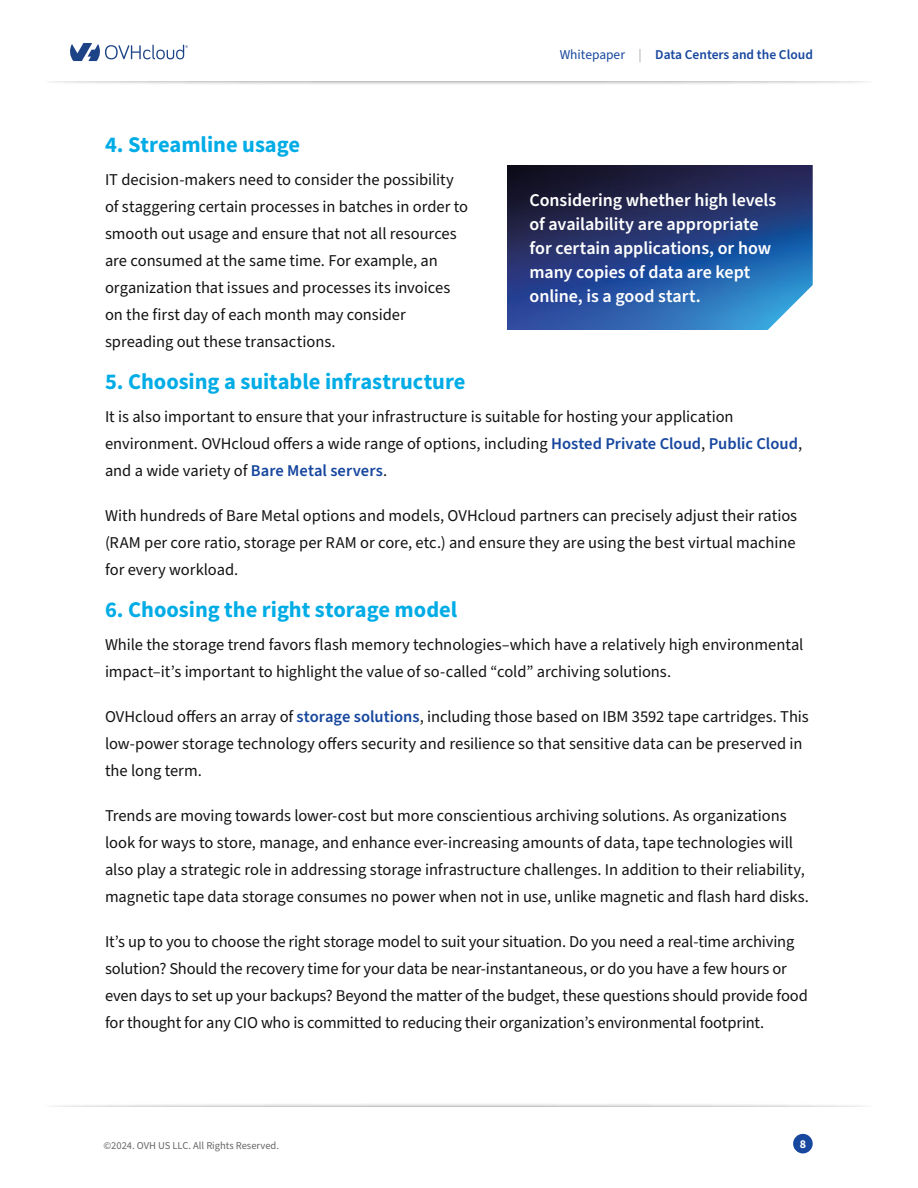
<style>
.page{position:relative;width:918px;height:1188px;background:#fff}
.page>*{position:absolute;margin:0;border:0;box-sizing:border-box;transform-origin:0 0}
.t1{font:700 22.5px "Source Sans Pro";color:#00ace6}
.t2{font:600 18px/24px "Source Sans Pro";letter-spacing:-.005em;color:#fff}
.t3{font:16.5px/27px "Source Sans Pro";letter-spacing:-.005em;color:#131313}
.t4{font:600 13.5px "Source Sans Pro";color:#17479e}
.t5{font:700 12px "Source Sans Pro";color:#fff}
.t6{font:10.5px "Source Sans Pro";color:#666}
.s1{font-weight:400}
.s2{font-weight:400;color:#a7a7a7}
.s3{font-weight:600;color:#17479e}
</style>
<div class="page">
<div style="left:793px;top:1134px;width:20px;height:19px;background:#17479e;border-radius:50%"></div>
<div style="left:42px;top:70px;width:835px;height:16px;background:#000;opacity:.75"></div>
<div style="left:20px;top:70px;width:879px;height:11px;background:#fff"></div>
<div style="left:42px;top:1102px;width:835px;height:16px;background:#000;opacity:.75"></div>
<div style="left:20px;top:1107px;width:879px;height:11px;background:#fff"></div>
<svg style="left:70px;top:43px;width:118px;height:18px"></svg>
<img style="left:507px;top:165px;width:306px;height:165px">
<p class="t4" style="left:560px;top:45px;width:255px"><span class="s1">Whitepaper</span> <span class="s2">|</span> Data Centers and the Cloud</p>
<h1 class="t1" style="left:105px;top:129px;width:197px">4. Streamline usage</h1>
<p class="t3" style="left:105px;top:166px;width:365px">IT decision-makers need to consider the possibility of staggering certain processes in batches in order to smooth out usage and ensure that not all resources are consumed at the same time. For example, an organization that issues and processes its invoices on the first day of each month may consider spreading out these transactions.</p>
<h1 class="t1" style="left:105px;top:366px;width:362px">5. Choosing a suitable infrastructure</h1>
<p class="t3" style="left:105px;top:403px;width:699px">It is also important to ensure that your infrastructure is suitable for hosting your application environment. OVHcloud offers a wide range of options, including <span class="s3">Hosted Private Cloud</span>, <span class="s3">Public Cloud</span>, and a wide variety of <span class="s3">Bare Metal servers</span>.</p>
<p class="t3" style="left:105px;top:502px;width:694px;text-align:justify">With hundreds of Bare Metal options and models, OVHcloud partners can precisely adjust their ratios (RAM per core ratio, storage per RAM or core, etc.) and ensure they are using the best virtual machine for every workload.</p>
<h1 class="t1" style="left:105px;top:594px;width:354px">6. Choosing the right storage model</h1>
<p class="t3" style="left:105px;top:631px;width:700px">While the storage trend favors flash memory technologies–which have a relatively high environmental impact–it’s important to highlight the value of so-called “cold” archiving solutions.</p>
<p class="t3" style="left:105px;top:703px;width:705px">OVHcloud offers an array of <span class="s3">storage solutions</span>, including those based on IBM 3592 tape cartridges. This low-power storage technology offers security and resilience so that sensitive data can be preserved in the long term.</p>
<p class="t3" style="left:105px;top:802px;width:706px">Trends are moving towards lower-cost but more conscientious archiving solutions. As organizations look for ways to store, manage, and enhance ever-increasing amounts of data, tape technologies will also play a strategic role in addressing storage infrastructure challenges. In addition to their reliability, magnetic tape data storage consumes no power when not in use, unlike magnetic and flash hard disks.</p>
<p class="t3" style="left:105px;top:928px;width:704px">It’s up to you to choose the right storage model to suit your situation. Do you need a real-time archiving solution? Should the recovery time for your data be near-instantaneous, or do you have a few hours or even days to set up your backups? Beyond the matter of the budget, these questions should provide food for thought for any CIO who is committed to reducing their organization’s environmental footprint.</p>
<p class="t2" style="left:530px;top:189px;width:248px">Considering whether high levels of availability are appropriate for certain applications, or how many copies of data are kept online, is a good start.</p>
<p class="t6" style="left:104px;top:1139px;width:177px">©2024. OVH US LLC. All Rights Reserved.</p>
<p class="t5" style="left:800px;top:1136px;width:8px">8</p>
</div>
